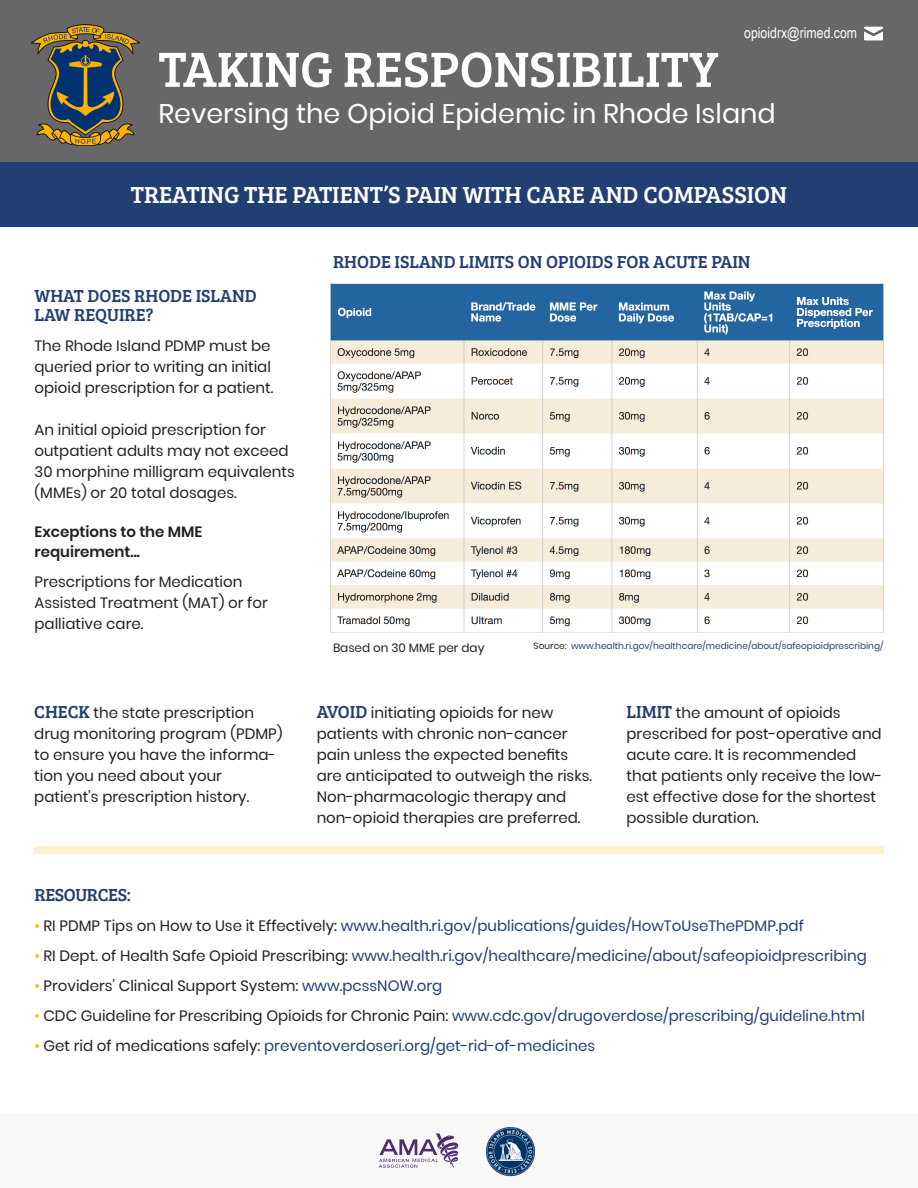
<style>
.page{position:relative;width:918px;height:1188px;background:#fff}
.page>*{position:absolute;margin:0;border:0;box-sizing:border-box;transform-origin:0 0}
.t1{font:51px "Bree Serif";color:#fff}
.t2{font:27px "Poppins";color:#fff}
.t3{font:24px "Bree Serif";color:#fff}
.t4{font:18px "Bree Serif";color:#213f72}
.t5{font:18px "Bree Serif";letter-spacing:-.02em;color:#213f72}
.t6{font:15px/21px "Poppins";color:#231f20}
.t7{font:15px "Poppins";color:#213f72}
.t8{font:600 15px "Poppins";color:#231f20}
.t9{font:15px "Arial Narrow";color:#fff}
.t10{font:12px "Poppins";color:#231f20}
.t11{font:9px "Poppins";color:#213f72}
.s1{font-family:"Bree Serif";font-size:18px;color:#213f72}
.s2{color:#231f20}
.s3{color:#fb0}
.s4{color:#213f72}
</style>
<div class="page">
<div style="left:0;top:162px;width:918px;height:65px;background:#213f72"></div>
<img style="left:330px;top:283px;width:554px;height:350px">
<div style="left:34px;top:846px;width:850px;height:7px;background:#fff1cd"></div>
<div style="left:0;top:1113px;width:918px;height:75px;background:#f8f8f8"></div>
<svg style="left:379px;top:1133px;width:79px;height:35px"></svg>
<img style="left:486px;top:1127px;width:49px;height:50px">
<div style="left:0;top:0;width:918px;height:162px;background:#67676a"></div>
<img style="left:864px;top:26px;width:19px;height:15px">
<img style="left:32px;top:24px;width:108px;height:121px">
<p class="t9" style="left:744px;top:21px;width:114px">opioidrx@rimed.com</p>
<p class="t1" style="left:158px;top:32px;width:562px">TAKING RESPONSIBILITY</p>
<p class="t2" style="left:158px;top:97px;width:619px">Reversing the Opioid Epidemic in Rhode Island</p>
<p class="t3" style="left:131px;top:177px;width:658px">TREATING THE PATIENT’S PAIN WITH CARE AND COMPASSION</p>
<p class="t4" style="left:34px;top:283px;width:224px">WHAT DOES RHODE ISLAND</p>
<p class="t4" style="left:34px;top:302px;width:121px">LAW REQUIRE?</p>
<p class="t6" style="left:34px;top:336px;width:240px">The Rhode Island PDMP must be queried prior to writing an initial opioid prescription for a patient.</p>
<p class="t6" style="left:34px;top:420px;width:262px">An initial opioid prescription for outpatient adults may not exceed<br>30 morphine milligram equivalents (MMEs) or 20 total dosages.</p>
<p class="t8" style="left:34px;top:524px;width:169px">Exceptions to the MME</p>
<p class="t8" style="left:34px;top:543px;width:107px">requirement...</p>
<p class="t6" style="left:34px;top:571px;width:209px">Prescriptions for Medication</p>
<p class="t6" style="left:34px;top:592px;width:235px">Assisted Treatment (MAT) or for palliative care.</p>
<p class="t6" style="left:34px;top:702px;width:250px"><span class="s1">CHECK</span> the state prescription drug monitoring program (PDMP) to ensure you have the informa&shy;tion you need about your</p>
<p class="t6" style="left:34px;top:786px;width:216px">patient’s prescription history.</p>
<p class="t4" style="left:333px;top:248px;width:419px">RHODE ISLAND LIMITS ON OPIOIDS FOR ACUTE PAIN</p>
<p class="t10" style="left:333px;top:641px;width:153px">Based on 30 MME per day</p>
<p class="t11" style="left:534px;top:641px;width:351px"><span class="s2">Source:</span> www.health.ri.gov/healthcare/medicine/about/safeopioidprescribing/</p>
<p class="t6" style="left:317px;top:702px;width:238px"><span class="s1">AVOID</span> initiating opioids for new</p>
<p class="t6" style="left:317px;top:723px;width:277px">patients with chronic non-cancer pain unless the expected benefits are anticipated to outweigh the risks.<br>Non-pharmacologic therapy and non-opioid therapies are preferred.</p>
<p class="t6" style="left:627px;top:702px;width:216px"><span class="s1">LIMIT</span> the amount of opioids</p>
<p class="t6" style="left:627px;top:723px;width:257px">prescribed for post-operative and acute care. It is recommended that patients only receive the low&shy;est effective dose for the shortest possible duration.</p>
<p class="t5" style="left:34px;top:882px;width:98px">RESOURCES:</p>
<p class="t7" style="left:34px;top:917px;width:771px"><span class="s3">•</span> <span class="s2">RI PDMP Tips on How to Use it Effectively:</span> www.health.ri.gov/publications/guides/HowToUseThePDMP.pdf</p>
<p class="t7" style="left:34px;top:947px;width:834px"><span class="s3">•</span> <span class="s2">RI Dept. of Health Safe Opioid Prescribing:</span> www.health.ri.gov/healthcare/medicine/about/safeopioidprescribing</p>
<p class="t6" style="left:34px;top:976px;width:409px"><span class="s3">•</span> Providers’ Clinical Support System: <span class="s4">www.pcssNOW.org</span></p>
<p class="t7" style="left:34px;top:1007px;width:832px"><span class="s3">•</span> <span class="s2">CDC Guideline for Prescribing Opioids for Chronic Pain:</span> www.cdc.gov/drugoverdose/prescribing/guideline.html</p>
<p class="t7" style="left:34px;top:1037px;width:562px"><span class="s3">•</span> <span class="s2">Get rid of medications safely:</span> preventoverdoseri.org/get-rid-of-medicines</p>
</div>
